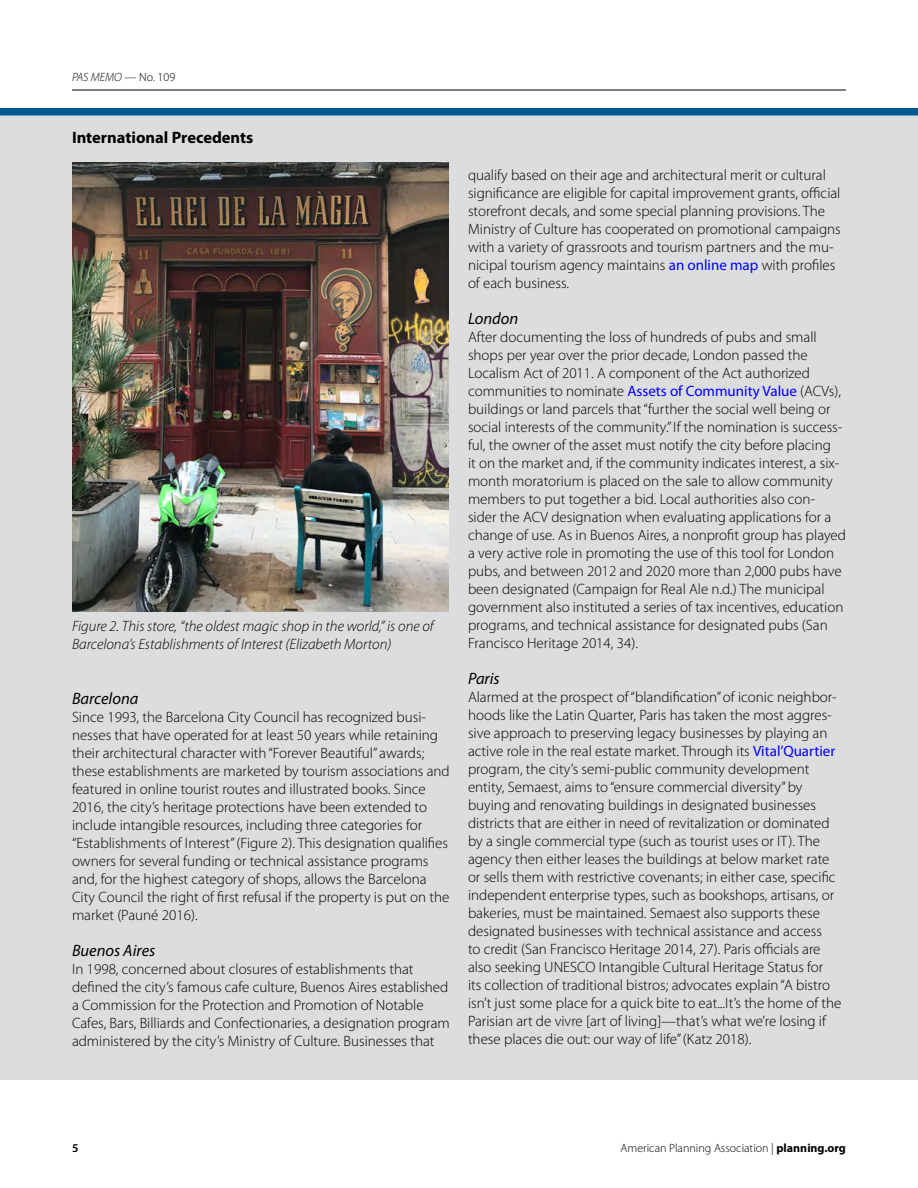
<style>
.page{position:relative;width:918px;height:1188px;background:#fff}
.page>*{position:absolute;margin:0;border:0;box-sizing:border-box;transform-origin:0 0}
.header_3{font:italic 16.5px "Myriad Pro";color:#000}
.Header2{font:700 16.5px "Myriad Pro";color:#000}
.Body_First{font:300 15px/18px "Myriad Pro";color:#000}
.t1{font:italic 300 15px/18px "Myriad Pro";color:#000}
.t2{font:300 12px "Myriad Pro";color:#000}
.t3{font:italic 300 12px "Myriad Pro";color:#000}
.t4{font:600 12px "Myriad Pro";color:#000}
.s1{font-style:normal}
.s2{font-weight:400;color:#00f}
.s3{font-weight:700}
</style>
<div class="page">
<div style="left:0;top:112px;width:918px;height:968px;background:#dcddde"></div>
<div style="left:0;top:108px;width:918px;height:8px;background:#005890"></div>
<hr style="left:72px;top:90px;width:774px;height:1px;background:#000">
<img style="left:72px;top:162px;width:376px;height:450px">
<p class="t3" style="left:72px;top:71px;width:105px">PAS MEMO <span class="s1">— No. 109</span></p>
<h2 class="Header2" style="left:72px;top:128px;width:183px">International Precedents</h2>
<p class="t1" style="left:72px;top:618px;width:363px">Figure 2. This store, “the oldest magic shop in the world,” is one of<br>Barcelona’s Establishments of Interest (Elizabeth Morton)</p>
<h3 class="header_3" style="left:72px;top:689px;width:68px">Barcelona</h3>
<p class="Body_First" style="left:72px;top:708px;width:379px">Since 1993, the Barcelona City Council has recognized busi&shy;nesses that have operated for at least 50 years while retaining their architectural character with “Forever Beautiful” awards; these establishments are marketed by tourism associations and featured in online tourist routes and illustrated books. Since 2016, the city’s heritage protections have been extended to include intangible resources, including three categories for “Establishments of Interest” (Figure 2). This designation qualifies owners for several funding or technical assistance programs and, for the highest category of shops, allows the Barcelona City Council the right of first refusal if the property is put on the market (Pauné 2016).</p>
<h3 class="header_3" style="left:72px;top:941px;width:85px">Buenos Aires</h3>
<p class="Body_First" style="left:72px;top:960px;width:379px">In 1998, concerned about closures of establishments that defined the city’s famous cafe culture, Buenos Aires established a Commission for the Protection and Promotion of Notable Cafes, Bars, Billiards and Confectionaries, a designation program administered by the city’s Ministry of Culture. Businesses that</p>
<p class="Body_First" style="left:468px;top:166px;width:374px">qualify based on their age and architectural merit or cultural significance are eligible for capital improvement grants, official storefront decals, and some special planning provisions. The Ministry of Culture has cooperated on promotional campaigns with a variety of grassroots and tourism partners and the mu&shy;nicipal tourism agency maintains <span class="s2">an online map</span> with profiles of each business.</p>
<h3 class="header_3" style="left:468px;top:310px;width:52px">London</h3>
<p class="Body_First" style="left:468px;top:328px;width:380px">After documenting the loss of hundreds of pubs and small shops per year over the prior decade, London passed the Localism Act of 2011. A component of the Act authorized communities to nominate <span class="s2">Assets of Community Value</span> (ACVs), buildings or land parcels that “further the social well being or social interests of the community.” If the nomination is success&shy;ful, the owner of the asset must notify the city before placing<br>it on the market and, if the community indicates interest, a six&shy;month moratorium is placed on the sale to allow community members to put together a bid. Local authorities also con&shy;sider the ACV designation when evaluating applications for a change of use. As in Buenos Aires, a nonprofit group has played a very active role in promoting the use of this tool for London pubs, and between 2012 and 2020 more than 2,000 pubs have been designated (Campaign for Real Ale n.d.) The municipal government also instituted a series of tax incentives, education programs, and technical assistance for designated pubs (San Francisco Heritage 2014, 34).</p>
<h3 class="header_3" style="left:468px;top:670px;width:33px">Paris</h3>
<p class="Body_First" style="left:468px;top:688px;width:375px">Alarmed at the prospect of “blandification” of iconic neighbor&shy;hoods like the Latin Quarter, Paris has taken the most aggres&shy;sive approach to preserving legacy businesses by playing an active role in the real estate market. Through its <span class="s2">Vital’Quartier </span>program, the city’s semi-public community development entity, Semaest, aims to “ensure commercial diversity” by buying and renovating buildings in designated businesses districts that are either in need of revitalization or dominated by a single commercial type (such as tourist uses or IT). The agency then either leases the buildings at below market rate or sells them with restrictive covenants; in either case, specific independent enterprise types, such as bookshops, artisans, or bakeries, must be maintained. Semaest also supports these designated businesses with technical assistance and access<br>to credit (San Francisco Heritage 2014, 27). Paris officials are also seeking UNESCO Intangible Cultural Heritage Status for<br>its collection of traditional bistros; advocates explain “A bistro isn’t just some place for a quick bite to eat...It’s the home of the Parisian art de vivre [art of living]—that’s what we’re losing if these places die out: our way of life” (Katz 2018).</p>
<p class="t4" style="left:72px;top:1141px;width:8px">5</p>
<p class="t2" style="left:621px;top:1141px;width:227px">American Planning Association | <span class="s3">planning.org</span></p>
</div>
